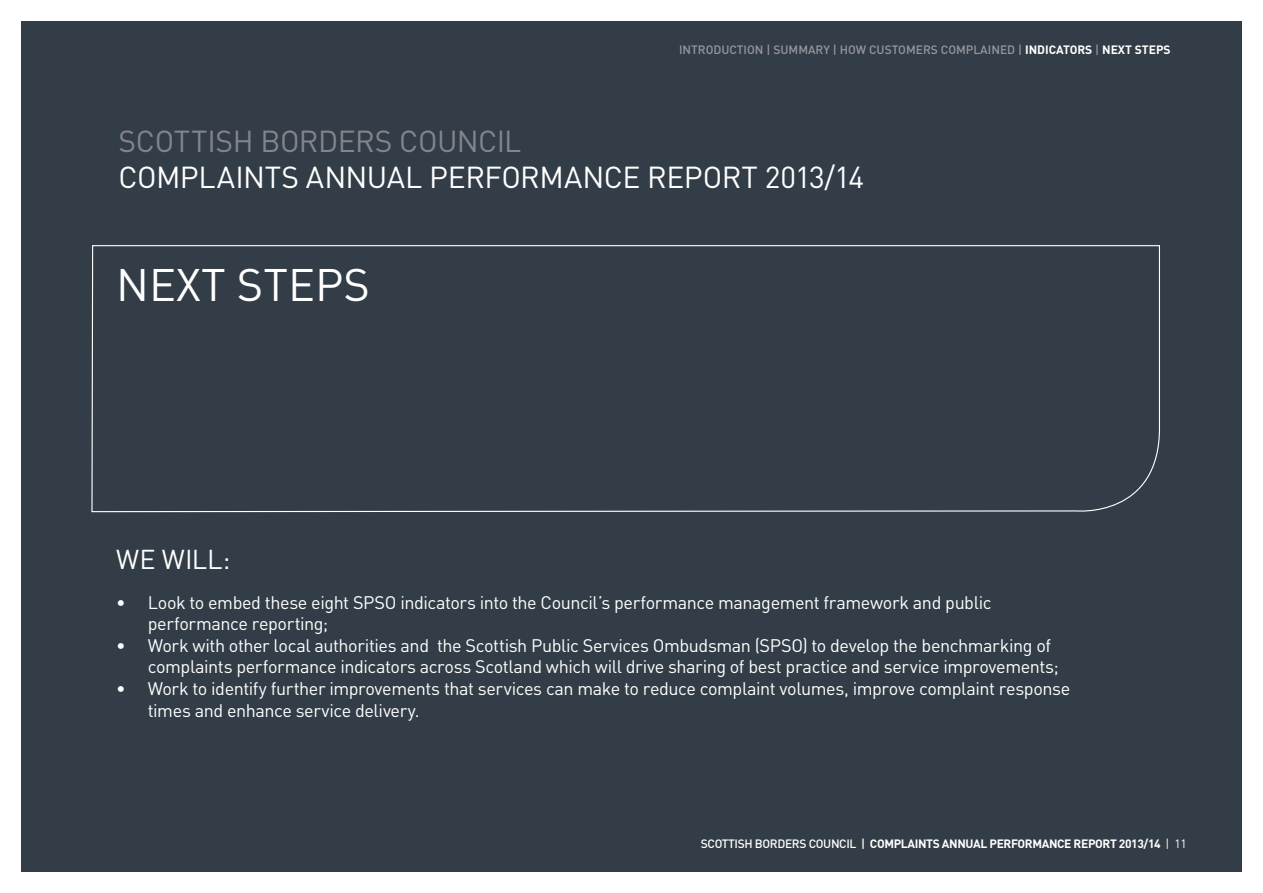
<style>
.page{position:relative;width:1263px;height:893px;background:#fff}
.page>*{position:absolute;margin:0;border:0;box-sizing:border-box;transform-origin:0 0}
.t1{font:45px "DIN";color:#fff}
.t2{font:30px "DIN";letter-spacing:-.015em;color:#fff}
.t3{font:30px "DIN";letter-spacing:-.015em;color:#84848c}
.t4{font:27px "DIN";color:#fff}
.t5{font:18px/21.6px "DIN";letter-spacing:-.025em;color:#fff}
.t6{font:700 12px "DIN";letter-spacing:-.03em;color:#fff}
.t7{font:500 12px "DIN";color:#97979d}
.s1{font-weight:700;color:#fff}
.s2{font-weight:500}
.s3{font-weight:400}
</style>
<div class="page">
<div style="left:21px;top:21px;width:1220px;height:851px;background:#323d47"></div>
<svg style="left:91px;top:245px;width:1069px;height:268px"></svg>
<p class="t7" style="left:679px;top:42px;width:493px">INTRODUCTION | SUMMARY | HOW CUSTOMERS COMPLAINED | <span class="s1">INDICATORS</span> | <span class="s1">NEXT STEPS</span></p>
<h2 class="t3" style="left:118px;top:122px;width:405px">SCOTTISH BORDERS COUNCIL</h2>
<h2 class="t2" style="left:118px;top:158px;width:747px">COMPLAINTS ANNUAL PERFORMANCE REPORT 2013/14</h2>
<h1 class="t1" style="left:116px;top:256px;width:255px">NEXT STEPS</h1>
<h3 class="t4" style="left:116px;top:542px;width:116px">WE WILL:</h3>
<p class="t5" style="left:148px;top:591px;width:845px;text-indent:-32px">• Look to embed these eight SPSO indicators into the Council’s performance management framework and public performance reporting;</p>
<p class="t5" style="left:148px;top:634px;width:912px;text-indent:-32px">• Work with other local authorities and the Scottish Public Services Ombudsman (SPSO) to develop the benchmarking of complaints performance indicators across Scotland which will drive sharing of best practice and service improvements;</p>
<p class="t5" style="left:148px;top:677px;width:924px;text-indent:-32px">• Work to identify further improvements that services can make to reduce complaint volumes, improve complaint response times and enhance service delivery.</p>
<p class="t6" style="left:701px;top:836px;width:487px"><span class="s2">SCOTTISH BORDERS COUNCIL |</span> COMPLAINTS ANNUAL PERFORMANCE REPORT 2013/14 <span class="s3">| 11</span></p>
</div>
